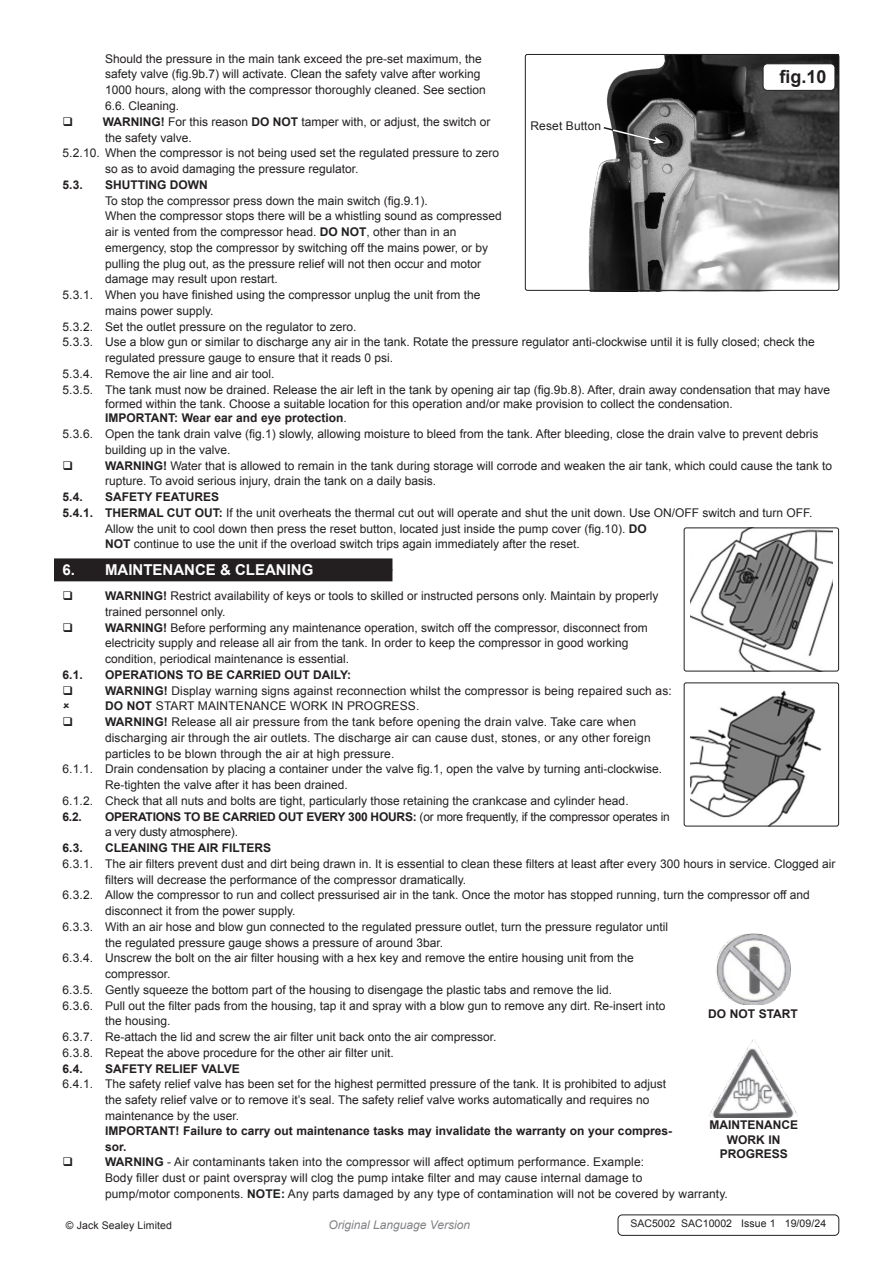
<style>
.page{position:relative;width:893px;height:1263px;background:#fff}
.page>*{position:absolute;margin:0;border:0;box-sizing:border-box;transform-origin:0 0}
.t1{font:700 18px "Arial";color:#231f20}
.t2{font:700 15px "Arial";color:#fff}
.Body{font:12px/15.8px "Arial";color:#231f20}
.t3{font:700 12px/14.4px "Arial";color:#231f20}
.Body-2{font:12px/15.8px "Arial";letter-spacing:-.02em;color:#231f20}
.t4{font:italic 12px "Arial";color:#808285}
.Body__Footer{font:10.5px "Arial";color:#231f20}
.Body__Justified__7pt{font:10.5px "Arial";letter-spacing:.01em;color:#231f20}
.s1{font-weight:700}
.s2{font-weight:400}
</style>
<div class="page">
<div style="left:54px;top:569px;width:338px;height:12px;background:#231f20"></div>
<div style="left:54px;top:558px;width:338px;height:12px;background:#231f20"></div>
<div style="left:618px;top:1214px;width:221px;height:22px;border:1px solid #231f20;border-radius:4px"></div>
<img style="left:588px;top:56px;width:251px;height:235px">
<div style="left:525px;top:54px;width:314px;height:237px;border:1px solid #231f20;border-radius:2px"></div>
<div style="left:763px;top:64px;width:72px;height:26px;background:#fff;border-radius:4px"></div>
<div style="left:763px;top:63px;width:72px;height:28px;border:1px solid #231f20;border-radius:4px"></div>
<svg style="left:602px;top:126px;width:62px;height:18px"></svg>
<img style="left:709px;top:1039px;width:89px;height:78px">
<img style="left:690px;top:529px;width:143px;height:140px">
<div style="left:684px;top:527px;width:155px;height:144px;border:1px solid #231f20;border-radius:2px"></div>
<img style="left:690px;top:690px;width:132px;height:134px">
<div style="left:684px;top:682px;width:155px;height:144px;border:1px solid #231f20;border-radius:2px"></div>
<img style="left:716px;top:934px;width:74px;height:71px">
<p class="Body" style="left:105px;top:51px;width:382px">Should the pressure in the main tank exceed the pre-set maximum, the safety valve (fig.9b.7) will activate. Clean the safety valve after working 1000 hours, along with the compressor thoroughly cleaned. See section 6.6. Cleaning.</p>
<p class="Body" style="left:103px;top:114px;width:389px"><span class="s1">WARNING!</span> For this reason <span class="s1">DO NOT</span> tamper with, or adjust, the switch or the safety valve.</p>
<p class="Body" style="left:105px;top:145px;width:396px;text-indent:-43px">5.2.10. When the compressor is not being used set the regulated pressure to zero so as to avoid damaging the pressure regulator.</p>
<p class="t3" style="left:63px;top:178px;width:22px">5.3.</p>
<p class="Body" style="left:105px;top:177px;width:398px"><span class="s1">SHUTTING DOWN<br></span>To stop the compressor press down the main switch (fig.9.1).<br>When the compressor stops there will be a whistling sound as compressed air is vented from the compressor head. <span class="s1">DO NOT</span>, other than in an emergency, stop the compressor by switching off the mains power, or by pulling the plug out, as the pressure relief will not then occur and motor damage may result upon restart.</p>
<p class="Body" style="left:105px;top:287px;width:377px;text-indent:-43px">5.3.1. When you have finished using the compressor unplug the unit from the mains power supply.</p>
<p class="Body" style="left:63px;top:319px;width:295px">5.3.2. Set the outlet pressure on the regulator to zero.</p>
<p class="Body" style="left:105px;top:334px;width:711px;text-indent:-43px">5.3.3. Use a blow gun or similar to discharge any air in the tank. Rotate the pressure regulator anti-clockwise until it is fully closed; check the regulated pressure gauge to ensure that it reads 0 psi.</p>
<p class="Body" style="left:63px;top:366px;width:213px">5.3.4. Remove the air line and air tool.</p>
<p class="Body" style="left:105px;top:382px;width:727px;line-height:14.4px;text-indent:-43px">5.3.5. The tank must now be drained. Release the air left in the tank by opening air tap (fig.9b.8). After, drain away condensation that may have formed within the tank. Choose a suitable location for this operation and/or make provision to collect the condensation.</p>
<p class="t3" style="left:105px;top:411px;width:243px">IMPORTANT: Wear ear and eye protection<span class="s2">.</span></p>
<p class="Body" style="left:105px;top:426px;width:715px;text-indent:-43px">5.3.6. Open the tank drain valve (fig.1) slowly, allowing moisture to bleed from the tank. After bleeding, close the drain valve to prevent debris building up in the valve.</p>
<p class="Body" style="left:105px;top:458px;width:729px"><span class="s1">WARNING!</span> Water that is allowed to remain in the tank during storage will corrode and weaken the air tank, which could cause the tank to rupture. To avoid serious injury, drain the tank on a daily basis.</p>
<p class="t3" style="left:63px;top:490px;width:22px">5.4.</p>
<p class="t3" style="left:105px;top:490px;width:116px">SAFETY FEATURES</p>
<p class="Body" style="left:105px;top:505px;width:709px;text-indent:-43px"><span class="s1">5.4.1. THERMAL CUT OUT:</span> If the unit overheats the thermal cut out will operate and shut the unit down. Use ON/OFF switch and turn OFF.<br>Allow the unit to cool down then press the reset button, located just inside the pump cover (fig.10). <span class="s1">DO<br>NOT</span> continue to use the unit if the overload switch trips again immediately after the reset.</p>
<p class="t2" style="left:63px;top:560px;width:252px">6. MAINTENANCE &amp; CLEANING</p>
<p class="Body" style="left:105px;top:588px;width:555px"><span class="s1">WARNING!</span> Restrict availability of keys or tools to skilled or instructed persons only. Maintain by properly trained personnel only.</p>
<p class="Body" style="left:105px;top:620px;width:544px"><span class="s1">WARNING!</span> Before performing any maintenance operation, switch off the compressor, disconnect from electricity supply and release all air from the tank. In order to keep the compressor in good working condition, periodical maintenance is essential.</p>
<p class="t3" style="left:63px;top:668px;width:22px">6.1.</p>
<p class="t3" style="left:105px;top:668px;width:248px">OPERATIONS TO BE CARRIED OUT DAILY:</p>
<p class="Body" style="left:105px;top:683px;width:568px"><span class="s1">WARNING!</span> Display warning signs against reconnection whilst the compressor is being repaired such as:</p>
<p class="Body" style="left:105px;top:698px;width:316px"><span class="s1">DO NOT</span> START MAINTENANCE WORK IN PROGRESS.</p>
<p class="Body" style="left:105px;top:714px;width:547px"><span class="s1">WARNING!</span> Release all air pressure from the tank before opening the drain valve. Take care when discharging air through the air outlets. The discharge air can cause dust, stones, or any other foreign particles to be blown through the air at high pressure.</p>
<p class="Body" style="left:105px;top:761px;width:558px;text-indent:-43px">6.1.1. Drain condensation by placing a container under the valve fig.1, open the valve by turning anti-clockwise.<br>Re-tighten the valve after it has been drained.</p>
<p class="Body" style="left:63px;top:793px;width:568px">6.1.2. Check that all nuts and bolts are tight, particularly those retaining the crankcase and cylinder head.</p>
<p class="t3" style="left:63px;top:809px;width:21px">6.2.</p>
<p class="Body-2" style="left:105px;top:809px;width:566px"><span class="s1">OPERATIONS TO BE CARRIED OUT EVERY 300 HOURS:</span> (or more frequently, if the compressor operates in a very dusty atmosphere).</p>
<p class="t3" style="left:63px;top:841px;width:22px">6.3.</p>
<p class="t3" style="left:105px;top:841px;width:167px">CLEANING THE AIR FILTERS</p>
<p class="Body" style="left:105px;top:856px;width:732px;text-indent:-43px">6.3.1. The air filters prevent dust and dirt being drawn in. It is essential to clean these filters at least after every 300 hours in service. Clogged air filters will decrease the performance of the compressor dramatically.</p>
<p class="Body" style="left:105px;top:887px;width:706px;text-indent:-43px">6.3.2. Allow the compressor to run and collect pressurised air in the tank. Once the motor has stopped running, turn the compressor off and disconnect it from the power supply.</p>
<p class="Body" style="left:105px;top:919px;width:564px;text-indent:-43px">6.3.3. With an air hose and blow gun connected to the regulated pressure outlet, turn the pressure regulator until the regulated pressure gauge shows a pressure of around 3bar.</p>
<p class="Body" style="left:105px;top:950px;width:530px;text-indent:-43px">6.3.4. Unscrew the bolt on the air filter housing with a hex key and remove the entire housing unit from the compressor.</p>
<p class="Body" style="left:63px;top:982px;width:551px">6.3.5. Gently squeeze the bottom part of the housing to disengage the plastic tabs and remove the lid.</p>
<p class="Body" style="left:105px;top:998px;width:562px;text-indent:-43px">6.3.6. Pull out the filter pads from the housing, tap it and spray with a blow gun to remove any dirt. Re-insert into the housing.</p>
<p class="Body" style="left:63px;top:1029px;width:436px">6.3.7. Re-attach the lid and screw the air filter unit back onto the air compressor.</p>
<p class="Body" style="left:63px;top:1045px;width:333px">6.3.8. Repeat the above procedure for the other air filter unit.</p>
<p class="t3" style="left:63px;top:1061px;width:22px">6.4.</p>
<p class="t3" style="left:105px;top:1061px;width:136px">SAFETY RELIEF VALVE</p>
<p class="Body" style="left:105px;top:1076px;width:562px;text-indent:-43px">6.4.1. The safety relief valve has been set for the highest permitted pressure of the tank. It is prohibited to adjust the safety relief valve or to remove it’s seal. The safety relief valve works automatically and requires no maintenance by the user.</p>
<p class="t3" style="left:105px;top:1124px;width:568px;line-height:15.3px">IMPORTANT! Failure to carry out maintenance tasks may invalidate the warranty on your compres&shy;sor.</p>
<p class="Body" style="left:105px;top:1154px;width:624px"><span class="s1">WARNING</span> - Air contaminants taken into the compressor will affect optimum performance. Example:<br>Body filler dust or paint overspray will clog the pump intake filter and may cause internal damage to<br>pump/motor components. <span class="s1">NOTE:</span> Any parts damaged by any type of contamination will not be covered by warranty.</p>
<p class="Body__Justified__7pt" style="left:66px;top:1218px;width:108px">© Jack Sealey Limited</p>
<p class="t4" style="left:329px;top:1217px;width:143px">Original Language Version</p>
<p class="Body__Footer" style="left:630px;top:1216px;width:197px">SAC5002 SAC10002 Issue 1 19/09/24</p>
<p class="t1" style="left:779px;top:65px;width:49px">fig.10</p>
<p class="Body" style="left:530px;top:118px;width:72px">Reset Button</p>
<p class="t3" style="left:708px;top:1007px;width:91px">DO NOT START</p>
<p class="t3" style="left:709px;top:1118px;width:90px;text-align:center">MAINTENANCE<br>WORK IN<br>PROGRESS</p>
</div>
